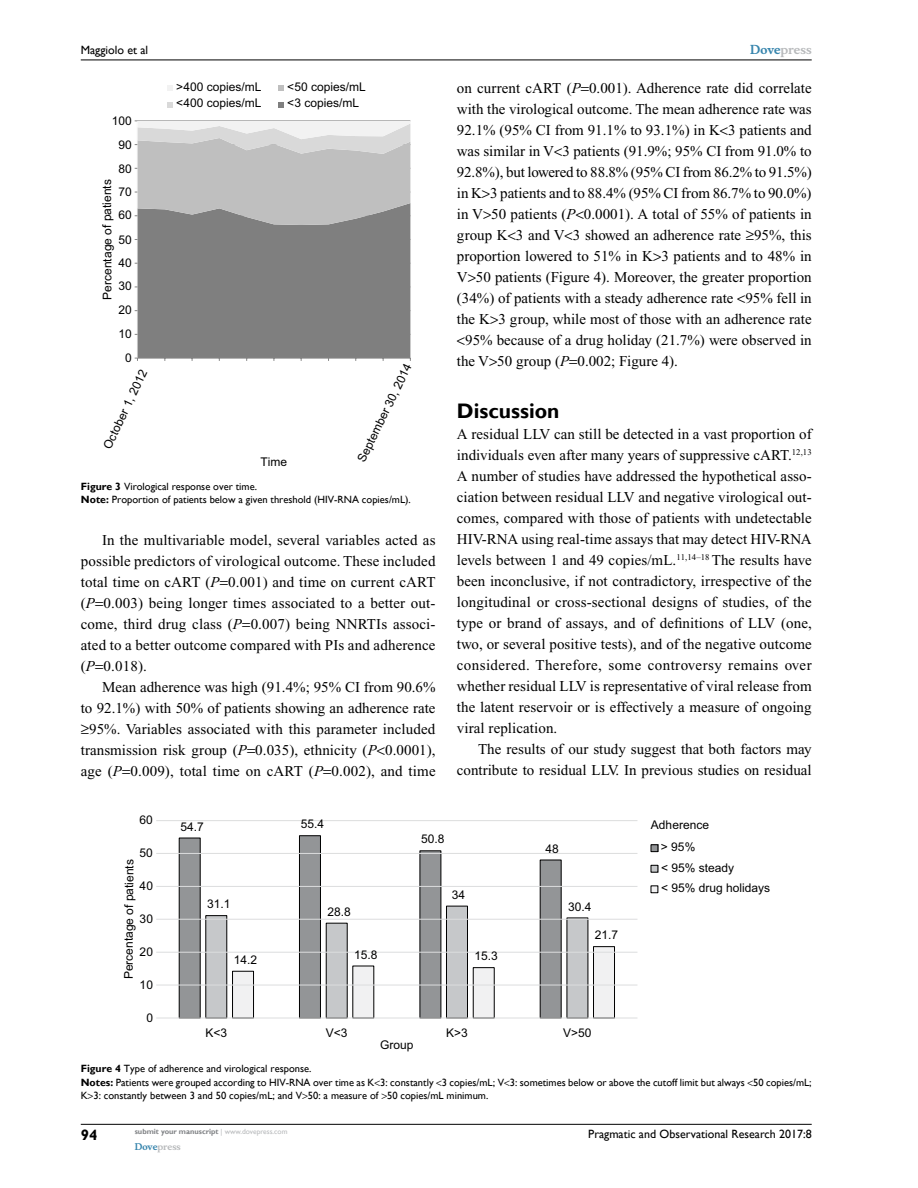
<style>
.page{position:relative;width:918px;height:1188px;background:#fff}
.page>*{position:absolute;margin:0;border:0;box-sizing:border-box;transform-origin:0 0}
.t1{font:700 21px "Gill Sans";color:#000}
.t2{font:15px/21px "Times New Roman";color:#000;text-align:justify}
.t3{font:700 15px "Gill Sans";color:#000}
.t4{font:12px/16.2px "Arial";color:#000}
.t5{font:12px "Gill Sans";color:#000}
.t6{font:12px "Arial";color:#000}
.t7{font:700 12px "Musee";color:#b8babc}
.t8{font:10.5px/13.5px "Gill Sans";color:#000}
.t9{font:700 9px "Musee";color:#b8babc}
.t10{font:700 7.5px "Gill Sans";color:#808285}
.s1{font-weight:700}
.s2{font-style:italic}
.s3{color:#3785ad}
.s4{font-weight:400;color:#b8babc}
</style>
<div class="page">
<hr style="left:81px;top:1124px;width:731px;height:1px;background:#000">
<hr style="left:81px;top:60px;width:731px;height:1px;background:#000">
<svg style="left:135px;top:121px;width:276px;height:240px;background:#9f9f9f"></svg>
<svg style="left:167px;top:86px;width:5px;height:5px"></svg>
<svg style="left:167px;top:102px;width:5px;height:5px"></svg>
<svg style="left:278px;top:86px;width:5px;height:5px"></svg>
<svg style="left:278px;top:102px;width:5px;height:5px"></svg>
<div style="left:179px;top:838px;width:22px;height:180px;background:#939597;border:1px solid #000"></div>
<div style="left:299px;top:835px;width:22px;height:183px;background:#939597;border:1px solid #000"></div>
<div style="left:420px;top:850px;width:21px;height:168px;background:#939597"></div>
<div style="left:540px;top:860px;width:22px;height:158px;background:#939597;border:1px solid #000"></div>
<div style="left:205px;top:915px;width:22px;height:103px;background:#c6c8ca"></div>
<div style="left:326px;top:923px;width:22px;height:95px;background:#c6c8ca;border:1px solid #000"></div>
<div style="left:446px;top:906px;width:22px;height:112px;background:#c6c8ca;border:1px solid #000"></div>
<div style="left:567px;top:918px;width:21px;height:100px;background:#c6c8ca"></div>
<div style="left:232px;top:971px;width:22px;height:47px;background:#f1f1f2;border:1px solid #000"></div>
<div style="left:352px;top:966px;width:22px;height:52px;background:#f1f1f2"></div>
<div style="left:473px;top:967px;width:22px;height:51px;background:#f1f1f2"></div>
<div style="left:593px;top:946px;width:22px;height:72px;background:#f1f1f2;border:1px solid #000"></div>
<hr style="left:156px;top:985px;width:481px;height:1px;background:#dcddde">
<hr style="left:156px;top:952px;width:481px;height:1px;background:#dcddde">
<hr style="left:156px;top:919px;width:481px;height:1px;background:#dcddde">
<hr style="left:156px;top:886px;width:481px;height:1px;background:#dcddde">
<hr style="left:156px;top:853px;width:481px;height:1px;background:#dcddde">
<hr style="left:156px;top:820px;width:481px;height:1px;background:#dcddde">
<hr style="left:156px;top:1018px;width:481px;height:1px;background:#dcddde">
<div style="left:651px;top:845px;width:7px;height:7px;background:#939597"></div>
<div style="left:651px;top:844px;width:7px;height:8px;border:1px solid #000"></div>
<div style="left:651px;top:865px;width:7px;height:7px;background:#c6c8ca"></div>
<div style="left:651px;top:865px;width:7px;height:8px;border:1px solid #000"></div>
<div style="left:651px;top:886px;width:7px;height:7px;background:#f1f1f2"></div>
<div style="left:651px;top:886px;width:7px;height:7px;border:1px solid #000"></div>
<p class="t5" style="left:81px;top:43px;width:69px">Maggiolo et al</p>
<p class="t4" style="left:112px;top:112px;width:22px">100</p>
<p class="t4" style="left:119px;top:136px;width:15px">90</p>
<p class="t4" style="left:119px;top:160px;width:15px">80</p>
<p class="t6" style="left:103px;top:300px;width:122px;rotate:-90deg">Percentage of patients</p>
<p class="t4" style="left:119px;top:184px;width:15px">70</p>
<p class="t4" style="left:119px;top:207px;width:15px">60</p>
<p class="t4" style="left:119px;top:231px;width:15px">50</p>
<p class="t4" style="left:119px;top:255px;width:15px">40</p>
<p class="t4" style="left:119px;top:278px;width:15px">30</p>
<p class="t4" style="left:119px;top:302px;width:15px">20</p>
<p class="t4" style="left:119px;top:326px;width:15px">10</p>
<p class="t4" style="left:176px;top:79px;width:87px">&gt;400 copies/mL &lt;400 copies/mL</p>
<p class="t4" style="left:287px;top:79px;width:80px">&lt;50 copies/mL &lt;3 copies/mL</p>
<p class="t4" style="left:125px;top:350px;width:8px">0</p>
<p class="t4" style="left:99px;top:444px;width:88px;rotate:-64deg">October 1, 2012</p>
<p class="t4" style="left:353px;top:458px;width:110px;rotate:-64deg">September 30, 2014</p>
<p class="t4" style="left:261px;top:454px;width:28px">Time</p>
<p class="t8" style="left:81px;top:479px;width:331px"><span class="s1">Figure 3</span> Virological response over time.<br><span class="s1">Note:</span> Proportion of patients below a given threshold (HIV-RNA copies/mL).</p>
<p class="t2" style="left:81px;top:529px;width:356px;text-indent:21px">In the multivariable model, several variables acted as possible predictors of virological outcome. These included total time on cART (<span class="s2">P</span> 0.001) and time on current cART (<span class="s2">P</span> 0.003) being longer times associated to a better out&shy;come, third drug class (<span class="s2">P</span> 0.007) being NNRTIs associ&shy;ated to a better outcome compared with PIs and adherence (<span class="s2">P</span> 0.018).</p>
<p class="t2" style="left:81px;top:676px;width:356px;text-indent:21px">Mean adherence was high (91.4%; 95% CI from 90.6% to 92.1%) with 50% of patients showing an adherence rate ≥95%. Variables associated with this parameter included transmission risk group (<span class="s2">P</span> 0.035), ethnicity (<span class="s2">P</span> 0.0001), age (<span class="s2">P</span> 0.009), total time on cART (<span class="s2">P</span> 0.002), and time</p>
<p class="t4" style="left:140px;top:812px;width:15px">60</p>
<p class="t4" style="left:181px;top:818px;width:25px">54.7</p>
<p class="t4" style="left:301px;top:816px;width:25px">55.4</p>
<p class="t7" style="left:750px;top:43px;width:63px"><span class="s3">Dove</span>press</p>
<p class="t2" style="left:457px;top:77px;width:356px">on current cART (<span class="s2">P</span> 0.001). Adherence rate did correlate</p>
<p class="t2" style="left:457px;top:98px;width:356px">with the virological outcome. The mean adherence rate was</p>
<p class="t2" style="left:457px;top:119px;width:356px">92.1% (95% CI from 91.1% to 93.1%) in K 3 patients and</p>
<p class="t2" style="left:457px;top:140px;width:356px">was similar in V 3 patients (91.9%; 95% CI from 91.0% to</p>
<p class="t2" style="left:457px;top:161px;width:356px">92.8%), but lowered to 88.8% (95% CI from 86.2% to 91.5%)</p>
<p class="t2" style="left:457px;top:182px;width:356px">in K 3 patients and to 88.4% (95% CI from 86.7% to 90.0%)</p>
<p class="t2" style="left:457px;top:203px;width:356px">in V 50 patients (<span class="s2">P</span> 0.0001). A total of 55% of patients in</p>
<p class="t2" style="left:457px;top:224px;width:356px">group K 3 and V 3 showed an adherence rate ≥95%, this</p>
<p class="t2" style="left:457px;top:245px;width:356px">proportion lowered to 51% in K 3 patients and to 48% in</p>
<p class="t2" style="left:457px;top:266px;width:356px">V 50 patients (Figure 4). Moreover, the greater proportion</p>
<p class="t2" style="left:457px;top:287px;width:356px">(34%) of patients with a steady adherence rate 95% fell in</p>
<p class="t2" style="left:457px;top:308px;width:356px">the K 3 group, while most of those with an adherence rate</p>
<p class="t2" style="left:465px;top:329px;width:348px">95% because of a drug holiday (21.7%) were observed in</p>
<p class="t2" style="left:457px;top:350px;width:223px">the V 50 group (<span class="s2">P</span> 0.002; Figure 4).</p>
<h1 class="t1" style="left:457px;top:398px;width:104px">Discussion</h1>
<p class="t2" style="left:457px;top:424px;width:357px">A residual LLV can still be detected in a vast proportion of individuals even after many years of suppressive cART.<sup>12,13<br></sup>A number of studies have addressed the hypothetical asso&shy;ciation between residual LLV and negative virological out&shy;comes, compared with those of patients with undetectable HIV-RNA using real-time assays that may detect HIV-RNA levels between 1 and 49 copies/mL.<sup>11,14–18</sup> The results have been inconclusive, if not contradictory, irrespective of the longitudinal or cross-sectional designs of studies, of the type or brand of assays, and of definitions of LLV (one, two, or several positive tests), and of the negative outcome considered. Therefore, some controversy remains over whether residual LLV is representative of viral release from the latent reservoir or is effectively a measure of ongoing viral replication.</p>
<p class="t2" style="left:457px;top:739px;width:356px;text-align:right">The results of our study suggest that both factors may contribute to residual LLV. In previous studies on residual</p>
<p class="t4" style="left:651px;top:817px;width:60px">Adherence</p>
<p class="t4" style="left:140px;top:845px;width:15px">50</p>
<p class="t4" style="left:121px;top:979px;width:122px;rotate:-90deg">Percentage of patients</p>
<p class="t4" style="left:140px;top:878px;width:15px">40</p>
<p class="t4" style="left:140px;top:911px;width:15px">30</p>
<p class="t4" style="left:140px;top:944px;width:15px">20</p>
<p class="t4" style="left:140px;top:977px;width:15px">10</p>
<p class="t4" style="left:146px;top:1010px;width:8px">0</p>
<p class="t4" style="left:207px;top:896px;width:25px">31.1</p>
<p class="t4" style="left:234px;top:952px;width:25px">14.2</p>
<p class="t4" style="left:328px;top:904px;width:25px">28.8</p>
<p class="t4" style="left:421px;top:831px;width:25px">50.8</p>
<p class="t4" style="left:452px;top:887px;width:15px">34</p>
<p class="t4" style="left:354px;top:946px;width:25px">15.8</p>
<p class="t4" style="left:475px;top:948px;width:25px">15.3</p>
<p class="t4" style="left:546px;top:841px;width:15px">48</p>
<p class="t4" style="left:568px;top:898px;width:25px">30.4</p>
<p class="t4" style="left:595px;top:927px;width:25px">21.7</p>
<p class="t4" style="left:205px;top:1025px;width:23px">K&lt;3</p>
<p class="t4" style="left:326px;top:1025px;width:23px">V&lt;3</p>
<p class="t4" style="left:380px;top:1037px;width:35px">Group</p>
<p class="t4" style="left:446px;top:1025px;width:23px">K&gt;3</p>
<p class="t4" style="left:563px;top:1025px;width:30px">V&gt;50</p>
<p class="t4" style="left:661px;top:837px;width:111px;line-height:20.5px">&gt; 95%<br>&lt; 95% steady<br>&lt; 95% drug holidays</p>
<p class="t8" style="left:81px;top:1062px;width:732px"><span class="s1">Figure 4</span> Type of adherence and virological response.<br><span class="s1">Notes:</span> Patients were grouped according to HIV-RNA over time as K 3: constantly 3 copies/mL; V 3: sometimes below or above the cutoff limit but always 50 copies/mL;<br>K 3: constantly between 3 and 50 copies/mL; and V 50: a measure of 50 copies/mL minimum.</p>
<p class="t3" style="left:81px;top:1126px;width:18px">94</p>
<p class="t10" style="left:135px;top:1127px;width:154px">submit your manuscript <span class="s4">| www.dovepress.com</span></p>
<p class="t9" style="left:135px;top:1141px;width:48px"><span class="s3">Dove</span>press</p>
<p class="t5" style="left:588px;top:1127px;width:225px">Pragmatic and Observational Research 2017:8</p>
</div>
